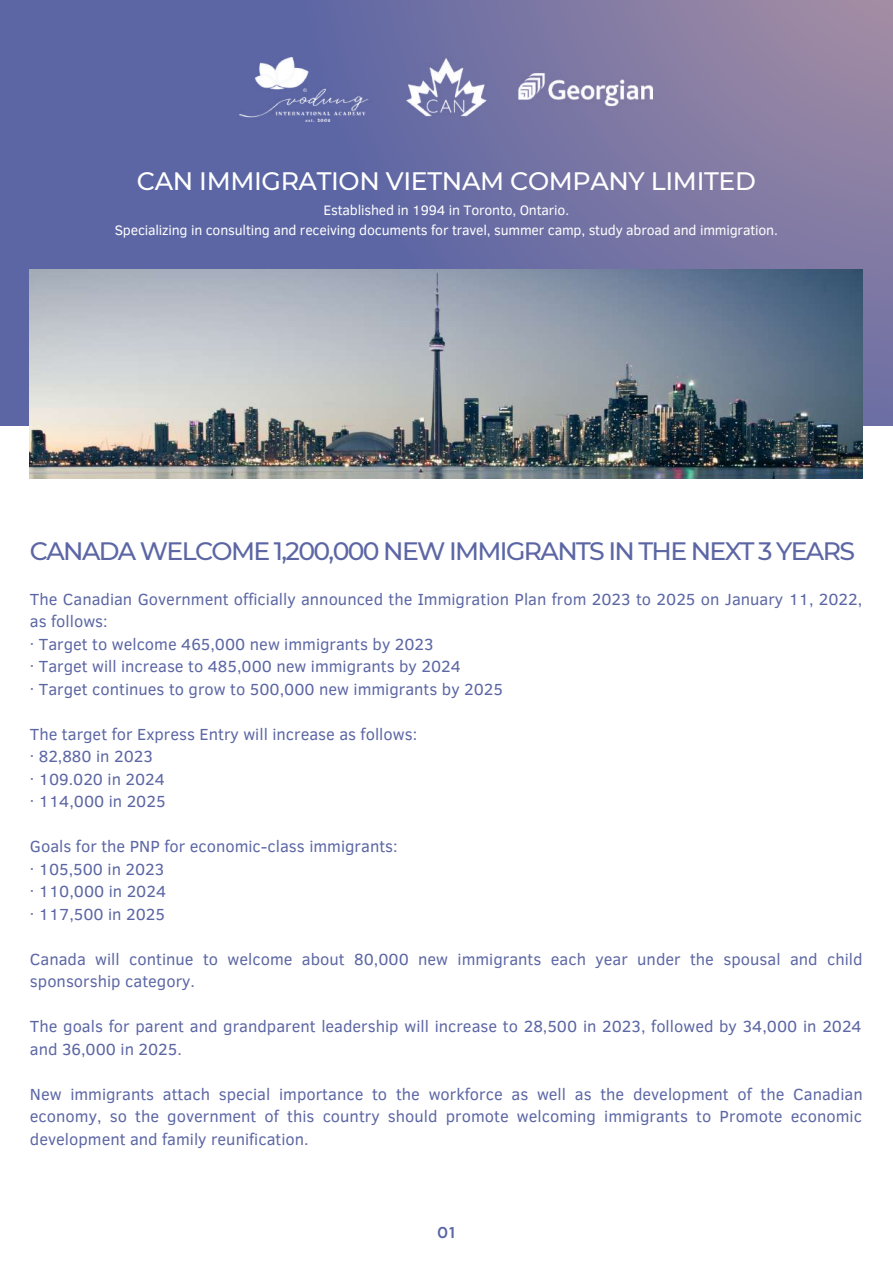
<style>
.page{position:relative;width:893px;height:1264px;background:#fff}
.page>*{position:absolute;margin:0;border:0;box-sizing:border-box;transform-origin:0 0}
.t1{font:500 25.2px "Montserrat";letter-spacing:-.065em;color:#5c66a4}
.t2{font:500 25.2px "Montserrat";letter-spacing:-.015em;color:#fff}
.t3{font:16.5px/22.5px "Clear Sans";color:#5c66a4}
.t4{font:700 16.5px "Codec Pro";color:#5c66a4}
.t5{font:14.1px/20.2px "Clear Sans";letter-spacing:-.015em;color:#fff;text-align:center}
</style>
<div class="page">
<div style="left:0;top:0;width:892px;height:1262px;background:#5c66a4"></div>
<svg style="left:239px;top:0;width:653px;height:426px"></svg>
<div style="left:0;top:426px;width:892px;height:836px;background:#fff"></div>
<img style="left:30px;top:269px;width:832px;height:209px">
<img style="left:240px;top:57px;width:412px;height:64px">
<h1 class="t2" style="left:137px;top:166px;width:620px">CAN IMMIGRATION VIETNAM COMPANY LIMITED</h1>
<p class="t5" style="left:115px;top:199px;width:664px">Established in 1994 in Toronto, Ontario.<br>Specializing in consulting and receiving documents for travel, summer camp, study abroad and immigration.</p>
<h1 class="t1" style="left:30px;top:535px;width:826px">CANADA WELCOME 1,200,000 NEW IMMIGRANTS IN THE NEXT 3 YEARS</h1>
<p class="t3" style="left:30px;top:587px;width:833px">The Canadian Government officially announced the Immigration Plan from 2023 to 2025 on January 11, 2022, as follows:<br>· Target to welcome 465,000 new immigrants by 2023<br>· Target will increase to 485,000 new immigrants by 2024<br>· Target continues to grow to 500,000 new immigrants by 2025</p>
<p class="t3" style="left:30px;top:721px;width:389px">The target for Express Entry will increase as follows: · 82,880 in 2023<br>· 109.020 in 2024<br>· 114,000 in 2025</p>
<p class="t3" style="left:30px;top:834px;width:369px">Goals for the PNP for economic-class immigrants: · 105,500 in 2023<br>· 110,000 in 2024<br>· 117,500 in 2025</p>
<p class="t3" style="left:30px;top:946px;width:834px">Canada will continue to welcome about 80,000 new immigrants each year under the spousal and child sponsorship category.</p>
<p class="t3" style="left:30px;top:1014px;width:833px">The goals for parent and grandparent leadership will increase to 28,500 in 2023, followed by 34,000 in 2024 and 36,000 in 2025.</p>
<p class="t3" style="left:30px;top:1081px;width:834px;text-align:justify">New immigrants attach special importance to the workforce as well as the development of the Canadian economy, so the government of this country should promote welcoming immigrants to Promote economic development and family reunification.</p>
<p class="t4" style="left:437px;top:1226px;width:19px">01</p>
</div>
